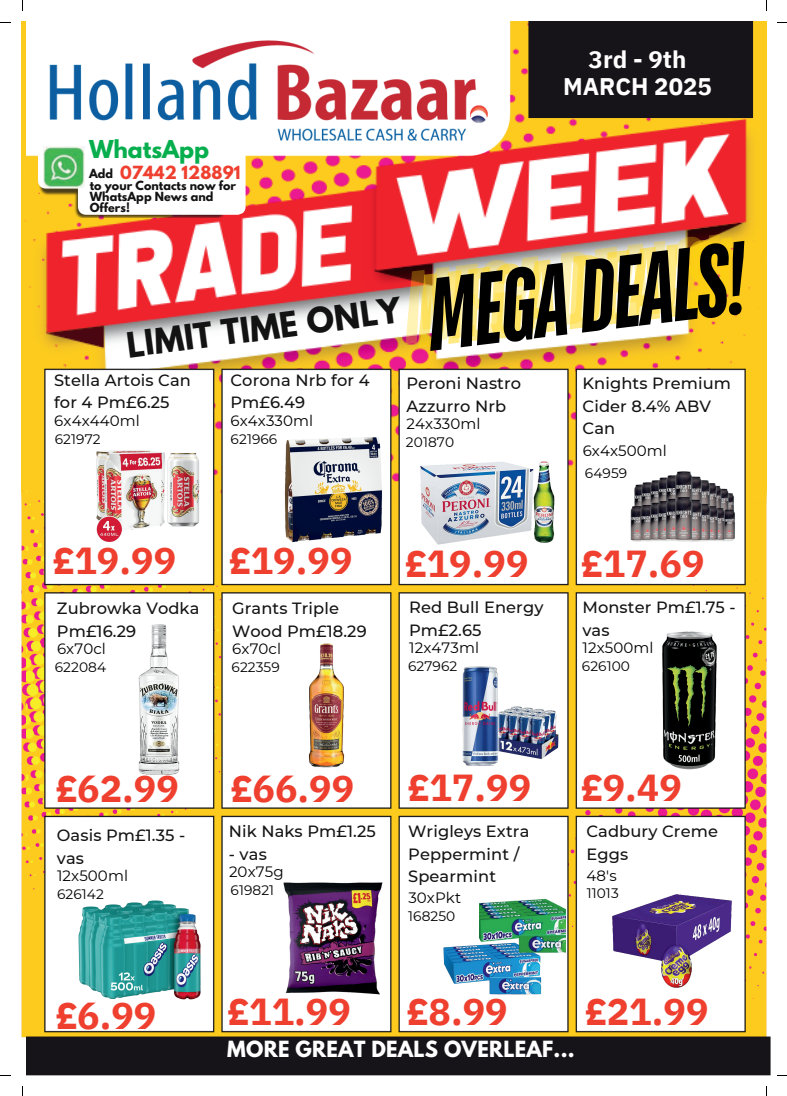
<style>
.page{position:relative;width:787px;height:1096px;background:#fff}
.page>*{position:absolute;margin:0;border:0;box-sizing:border-box;transform-origin:0 0}
.t1{font:italic 700 102.25px "TT Bluescreens";color:#000}
.t2{font:700 37.5px "IBM Plex Sans";color:#ef3f2f}
.t3{font:700 31.12px "League Spartan";color:#131313}
.t4{font:700 24px/27.5px "IBM Plex Sans";color:#fff;text-align:center}
.t5{font:700 21.88px "League Spartan";color:#07ae4e}
.t6{font:700 19.75px "League Spartan";letter-spacing:.01em;color:#fff}
.t7{font:500 16.25px/22.5px "Montserrat";letter-spacing:.005em;color:#131313}
.t8{font:700 16px "League Spartan";letter-spacing:.005em;color:#ef3f2f}
.t9{font:15px "Montserrat";letter-spacing:.005em;color:#000}
.t10{font:13.75px "Montserrat";letter-spacing:.005em;color:#000}
.t11{font:700 11.12px/11.1px "League Spartan";letter-spacing:.005em;color:#131313}
</style>
<div class="page">
<img style="left:26px;top:22px;width:745px;height:1054px">
<img style="left:39px;top:215px;width:187px;height:2px">
<svg style="left:38px;top:136px;width:208px;height:79px"></svg>
<img style="left:43px;top:147px;width:41px;height:41px">
<img style="left:38px;top:363px;width:713px;height:675px">
<img style="left:93px;top:443px;width:109px;height:105px">
<img style="left:278px;top:434px;width:110px;height:110px">
<img style="left:420px;top:462px;width:134px;height:82px">
<img style="left:627px;top:455px;width:110px;height:109px">
<img style="left:127px;top:623px;width:64px;height:154px">
<img style="left:262px;top:640px;width:129px;height:130px">
<img style="left:459px;top:663px;width:106px;height:106px">
<img style="left:618px;top:628px;width:143px;height:144px">
<img style="left:76px;top:882px;width:128px;height:129px">
<img style="left:283px;top:882px;width:100px;height:112px">
<img style="left:443px;top:942px;width:100px;height:52px">
<img style="left:480px;top:894px;width:85px;height:62px">
<img style="left:612px;top:881px;width:119px;height:119px">
<h6 class="t5" style="left:89px;top:139px;width:121px">WhatsApp</h6>
<h1 class="t8" style="left:120px;top:165px;width:122px">07442 128891</h1>
<h4 class="t11" style="left:89px;top:170px;width:26px">Add</h4>
<p class="t11" style="left:90px;top:181px;width:148px">to your Contacts now for</p>
<p class="t11" style="left:90px;top:192px;width:125px">WhatsApp News and<br>Offers!</p>
<p class="t3" style="left:125px;top:329px;width:278px;rotate:-7deg">LIMIT TIME ONLY</p>
<h4 class="t4" style="left:563px;top:45px;width:150px">3rd - 9th<br>MARCH 2025</h4>
<p class="t1" style="left:417px;top:268px;width:321px;rotate:-7deg">MEGADEALS!</p>
<p class="t7" style="left:54px;top:369px;width:138px">Stella Artois Can for 4 Pm£6.25</p>
<h3 class="t9" style="left:54px;top:411px;width:87px">6x4x440ml</h3>
<p class="t10" style="left:55px;top:430px;width:47px">621972</p>
<p class="t7" style="left:230px;top:369px;width:141px">Corona Nrb for 4<br>Pm£6.49</p>
<p class="t9" style="left:231px;top:411px;width:84px">6x4x330ml</p>
<p class="t10" style="left:231px;top:430px;width:48px">621966</p>
<h6 class="t7" style="left:406px;top:372px;width:116px">Peroni Nastro<br>Azzurro Nrb</h6>
<p class="t9" style="left:407px;top:415px;width:75px">24x330ml</p>
<p class="t10" style="left:406px;top:434px;width:50px">201870</p>
<p class="t2" style="left:53px;top:535px;width:125px">£19.99</p>
<p class="t7" style="left:57px;top:597px;width:144px">Zubrowka Vodka<br>Pm£16.29</p>
<h2 class="t9" style="left:57px;top:640px;width:50px">6x70cl</h2>
<h6 class="t10" style="left:55px;top:659px;width:53px">622084</h6>
<h6 class="t2" style="left:229px;top:535px;width:125px">£19.99</h6>
<p class="t7" style="left:232px;top:597px;width:136px">Grants Triple<br>Wood Pm£18.29</p>
<p class="t9" style="left:232px;top:640px;width:50px">6x70cl</p>
<h2 class="t10" style="left:232px;top:659px;width:50px">622359</h2>
<h2 class="t2" style="left:405px;top:538px;width:125px">£19.99</h2>
<p class="t7" style="left:409px;top:596px;width:136px">Red Bull Energy<br>Pm£2.65</p>
<p class="t9" style="left:409px;top:638px;width:71px">12x473ml</p>
<p class="t10" style="left:408px;top:657px;width:51px">627962</p>
<h2 class="t7" style="left:582px;top:372px;width:150px">Knights Premium<br>Cider 8.4% ABV<br>Can</h2>
<h6 class="t9" style="left:583px;top:441px;width:86px">6x4x500ml</h6>
<p class="t10" style="left:585px;top:464px;width:44px">64959</p>
<p class="t2" style="left:581px;top:538px;width:125px">£17.69</p>
<h6 class="t7" style="left:582px;top:596px;width:155px">Monster Pm£1.75 - vas</h6>
<p class="t9" style="left:582px;top:638px;width:72px">12x500ml</p>
<p class="t10" style="left:582px;top:657px;width:50px">626100</p>
<p class="t2" style="left:55px;top:763px;width:125px">£62.99</p>
<p class="t2" style="left:231px;top:763px;width:125px">£66.99</p>
<h6 class="t2" style="left:408px;top:762px;width:125px">£17.99</h6>
<h2 class="t2" style="left:581px;top:762px;width:103px">£9.49</h2>
<h2 class="t7" style="left:57px;top:824px;width:130px">Oasis Pm£1.35 - vas</h2>
<h6 class="t9" style="left:57px;top:866px;width:72px">12x500ml</h6>
<p class="t10" style="left:57px;top:885px;width:48px">626142</p>
<p class="t7" style="left:229px;top:819px;width:148px">Nik Naks Pm£1.25</p>
<p class="t7" style="left:229px;top:842px;width:39px">- vas</p>
<h2 class="t9" style="left:229px;top:862px;width:56px">20x75g</h2>
<h6 class="t10" style="left:231px;top:881px;width:45px">619821</h6>
<p class="t7" style="left:408px;top:820px;width:123px">Wrigleys Extra<br>Peppermint /<br>Spearmint</p>
<h2 class="t9" style="left:408px;top:888px;width:54px">30xPkt</h2>
<h6 class="t10" style="left:408px;top:907px;width:49px">168250</h6>
<p class="t7" style="left:586px;top:819px;width:133px">Cadbury Creme<br>Eggs</p>
<p class="t9" style="left:587px;top:866px;width:32px">48's</p>
<h2 class="t10" style="left:587px;top:885px;width:34px">11013</h2>
<p class="t2" style="left:55px;top:990px;width:103px">£6.99</p>
<p class="t2" style="left:227px;top:986px;width:125px">£11.99</p>
<p class="t2" style="left:407px;top:986px;width:103px">£8.99</p>
<p class="t2" style="left:585px;top:986px;width:125px">£21.99</p>
<p class="t6" style="left:227px;top:1039px;width:349px">MORE GREAT DEALS OVERLEAF...</p>
</div>
